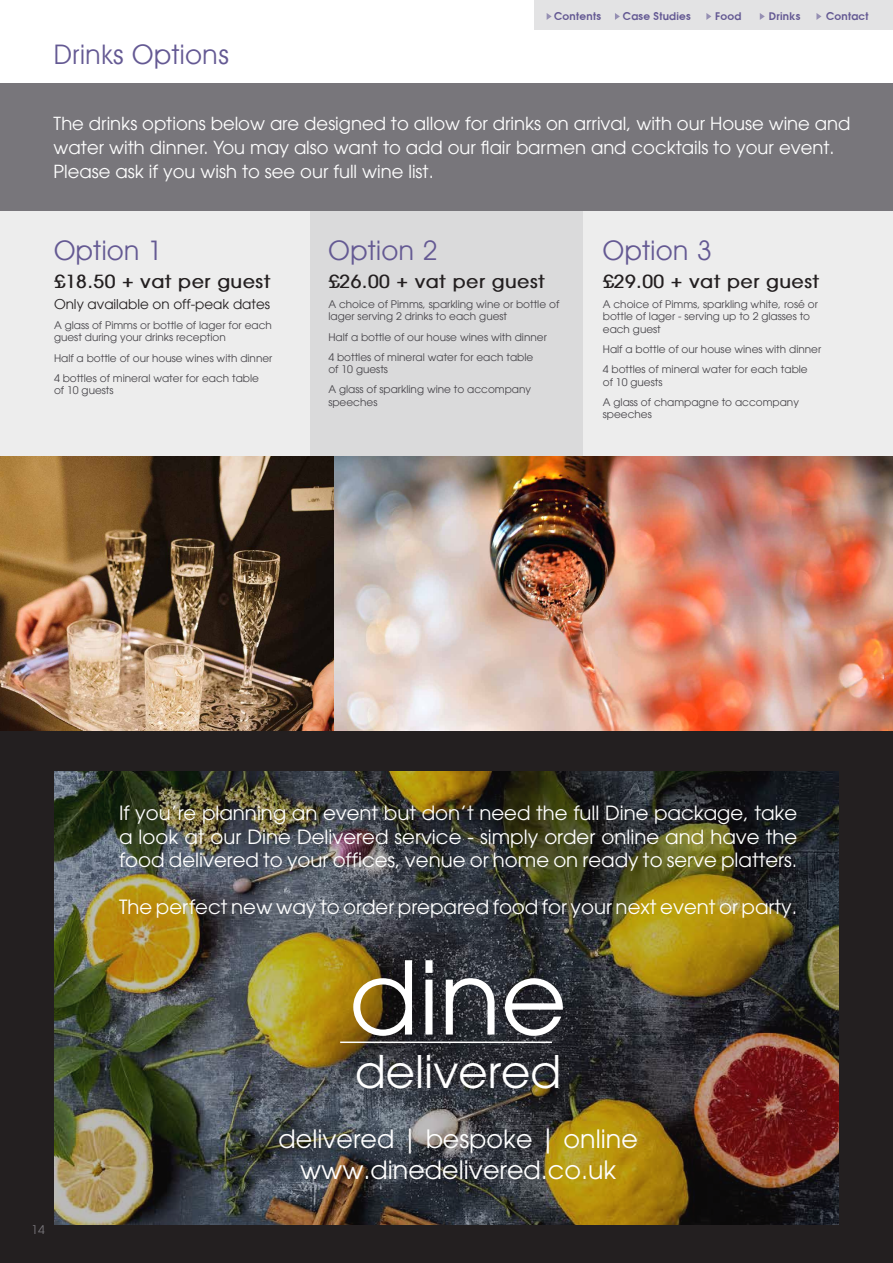
<style>
.page{position:relative;width:893px;height:1263px;background:#fff}
.page>*{position:absolute;margin:0;border:0;box-sizing:border-box;transform-origin:0 0}
.t1{font:100.5px "Avant Garde";color:#fff}
.t2{font:44.7px "Avant Garde";color:#fff}
.t3{font:27px "Avant Guard Regular SWFTE";letter-spacing:.025em;color:#645993}
.t4{font:25.05px "Avant Garde";color:#fff}
.t5{font:19.5px/23.4px "Avant Garde";color:#fff;text-align:justify}
.t6{font:18px/24px "Avant Garde LT";color:#fff}
.t7{font:700 18px "Avant Garde";letter-spacing:.025em;color:#231f20}
.t8{font:13.5px "Avant Garde LT";color:#231f20}
.t9{font:12px "Avant Garde LT";color:#78767b}
.t10{font:10.5px/12.6px "Avant Garde LT";color:#47454a}
.t11{font:600 10.5px "Avant Garde";letter-spacing:.025em;color:#645993}
</style>
<div class="page">
<div style="left:309px;top:210px;width:275px;height:249px;background:#dadadb"></div>
<div style="left:0;top:210px;width:309px;height:249px;background:#ededed"></div>
<div style="left:584px;top:210px;width:309px;height:249px;background:#ededed"></div>
<div style="left:0;top:83px;width:893px;height:127px;background:#78767b"></div>
<img style="left:334px;top:456px;width:559px;height:275px">
<img style="left:0;top:456px;width:334px;height:275px">
<div style="left:0;top:731px;width:893px;height:532px;background:#231f20"></div>
<img style="left:54px;top:771px;width:785px;height:454px">
<hr style="left:340px;top:1041px;width:212px;height:2px;background:#fff">
<div style="left:534px;top:0;width:359px;height:30px;background:#e3e3e4"></div>
<svg style="left:547px;top:13px;width:5px;height:7px"></svg>
<svg style="left:615px;top:13px;width:5px;height:7px"></svg>
<svg style="left:706px;top:13px;width:5px;height:7px"></svg>
<svg style="left:760px;top:13px;width:5px;height:7px"></svg>
<svg style="left:816px;top:13px;width:5px;height:7px"></svg>
<p class="t3" style="left:54px;top:38px;width:176px">Drinks Options</p>
<p class="t11" style="left:554px;top:9px;width:48px">Contents</p>
<p class="t11" style="left:623px;top:9px;width:69px">Case Studies</p>
<p class="t11" style="left:715px;top:9px;width:28px">Food</p>
<p class="t11" style="left:769px;top:9px;width:33px">Drinks</p>
<p class="t11" style="left:826px;top:9px;width:44px">Contact</p>
<p class="t6" style="left:54px;top:112px;width:798px">The drinks options below are designed to allow for drinks on arrival, with our House wine and water with dinner. You may also want to add our flair barmen and cocktails to your event.</p>
<p class="t6" style="left:54px;top:160px;width:381px">Please ask if you wish to see our full wine list.</p>
<p class="t3" style="left:54px;top:234px;width:111px">Option 1</p>
<p class="t7" style="left:54px;top:270px;width:218px">£18.50 + vat per guest</p>
<p class="t8" style="left:54px;top:296px;width:218px">Only available on off-peak dates</p>
<p class="t10" style="left:54px;top:319px;width:219px">A glass of Pimms or bottle of lager for each guest during your drinks reception</p>
<p class="t10" style="left:54px;top:351px;width:220px">Half a bottle of our house wines with dinner</p>
<p class="t10" style="left:54px;top:371px;width:206px">4 bottles of mineral water for each table of 10 guests</p>
<p class="t3" style="left:328px;top:234px;width:111px">Option 2</p>
<p class="t7" style="left:328px;top:270px;width:218px">£26.00 + vat per guest</p>
<p class="t10" style="left:328px;top:298px;width:232px">A choice of Pimms, sparkling wine or bottle of lager serving 2 drinks to each guest</p>
<p class="t10" style="left:328px;top:330px;width:220px">Half a bottle of our house wines with dinner</p>
<p class="t10" style="left:328px;top:350px;width:206px">4 bottles of mineral water for each table of 10 guests</p>
<p class="t10" style="left:328px;top:383px;width:204px">A glass of sparkling wine to accompany speeches</p>
<p class="t3" style="left:603px;top:234px;width:111px">Option 3</p>
<p class="t7" style="left:603px;top:270px;width:218px">£29.00 + vat per guest</p>
<p class="t10" style="left:603px;top:298px;width:217px">A choice of Pimms, sparkling white, rosé or bottle of lager - serving up to 2 glasses to each guest</p>
<p class="t10" style="left:603px;top:343px;width:220px">Half a bottle of our house wines with dinner</p>
<p class="t10" style="left:603px;top:363px;width:206px">4 bottles of mineral water for each table of 10 guests</p>
<p class="t10" style="left:603px;top:396px;width:198px">A glass of champagne to accompany speeches</p>
<p class="t9" style="left:31px;top:1222px;width:15px">14</p>
<p class="t5" style="left:119px;top:801px;width:680px">If you’re planning an event but don’t need the full Dine package, take a look at our Dine Delivered service - simply order online and have the food delivered to your offices, venue or home on ready to serve platters.</p>
<p class="t5" style="left:119px;top:895px;width:680px">The perfect new way to order prepared food for your next event or party.</p>
<p class="t1" style="left:349px;top:938px;width:219px">dine</p>
<p class="t2" style="left:355px;top:1045px;width:208px">delivered</p>
<p class="t4" style="left:278px;top:1124px;width:361px">delivered | bespoke | online</p>
<p class="t4" style="left:300px;top:1154px;width:318px">www.dinedelivered.co.uk</p>
</div>
